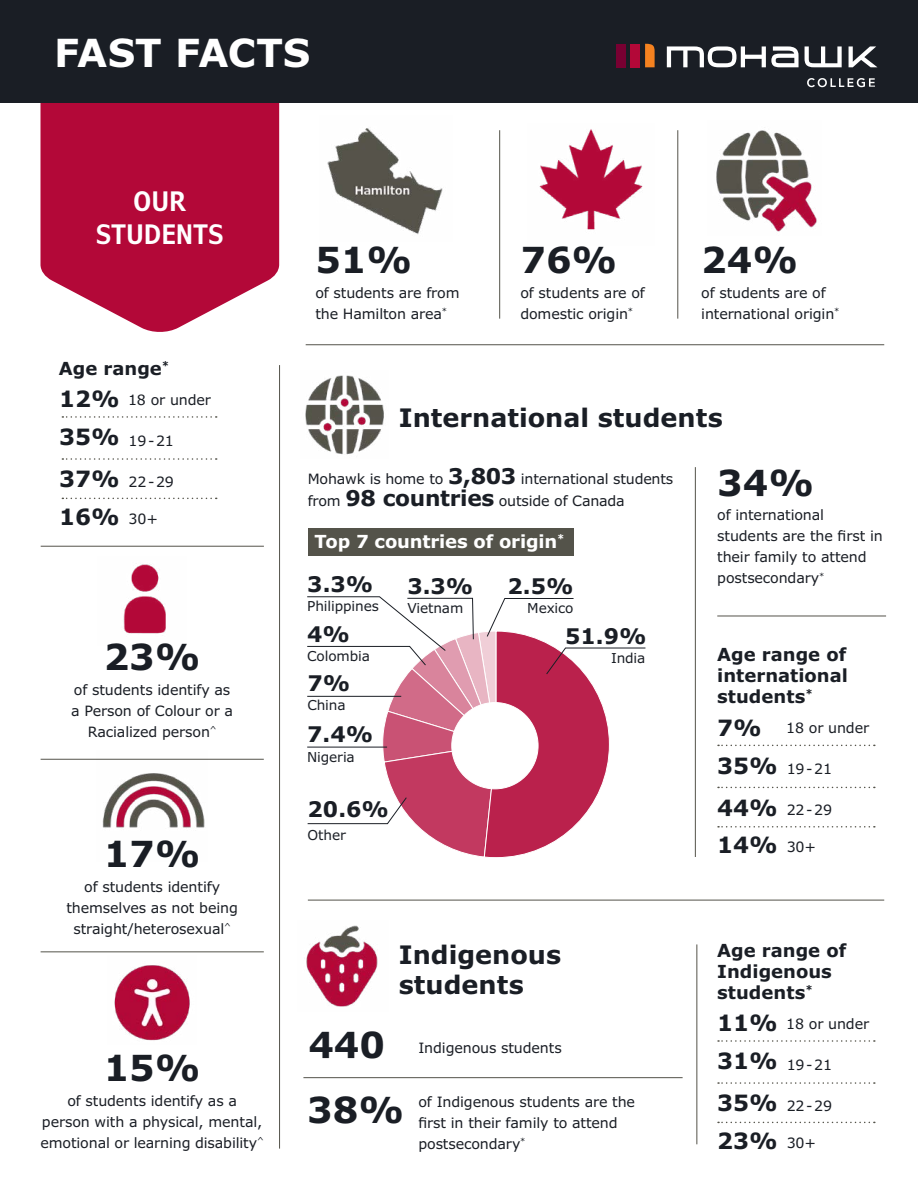
<style>
.page{position:relative;width:918px;height:1188px;background:#fff}
.page>*{position:absolute;margin:0;border:0;box-sizing:border-box;transform-origin:0 0}
.t1{font:700 38.85px "Verdana Pro";color:#fff}
.t2{font:700 36px "Verdana Pro";color:#1a1e25}
.t3{font:600 condensed 27px/33px "Verdana Pro";letter-spacing:.02em;color:#fff;text-align:center}
.t4{font:700 25.5px/30px "Verdana Pro";color:#1a1e25}
.t5{font:700 22.5px "Verdana Pro";color:#1a1e25}
.t6{font:700 21.6px "Verdana Pro";color:#1a1e25}
.t7{font:700 18px/21px "Verdana Pro";color:#1a1e25}
.t8{font:700 18px "Verdana Pro";letter-spacing:-.01em;color:#fff}
.t9{font:14.25px/21px "Verdana Pro";letter-spacing:-.01em;color:#1a1e25}
.t10{font:13.65px "Verdana Pro";letter-spacing:-.01em;color:#1a1e25}
.s1{font-weight:700;font-size:22.5px}
.s2{font-weight:400;font-size:14.25px}
.s3{font-weight:700;font-size:21.75px}
</style>
<div class="page">
<div style="left:0;top:0;width:918px;height:103px;background:#1a1e25"></div>
<svg style="left:62px;top:416px;width:155px;height:2px"></svg>
<svg style="left:62px;top:458px;width:155px;height:2px"></svg>
<svg style="left:62px;top:498px;width:155px;height:1px"></svg>
<svg style="left:40px;top:103px;width:239px;height:229px;background:#bb244f"></svg>
<img style="left:327px;top:128px;width:116px;height:107px">
<img style="left:539px;top:129px;width:104px;height:101px">
<img style="left:716px;top:130px;width:101px;height:102px">
<hr style="left:499px;top:130px;width:1px;height:189px;background:#54534a">
<hr style="left:303px;top:1077px;width:380px;height:1px;background:#54534a">
<hr style="left:677px;top:130px;width:1px;height:189px;background:#54534a">
<img style="left:306px;top:925px;width:72px;height:82px">
<hr style="left:306px;top:344px;width:578px;height:1px;background:#54534a">
<hr style="left:308px;top:900px;width:576px;height:1px;background:#54534a">
<svg style="left:718px;top:1040px;width:157px;height:2px"></svg>
<svg style="left:718px;top:1082px;width:157px;height:2px"></svg>
<svg style="left:718px;top:1122px;width:157px;height:1px"></svg>
<hr style="left:279px;top:365px;width:1px;height:784px;background:#54534a">
<hr style="left:717px;top:616px;width:169px;height:1px;background:#54534a">
<hr style="left:41px;top:546px;width:223px;height:1px;background:#54534a">
<hr style="left:41px;top:759px;width:223px;height:1px;background:#54534a">
<hr style="left:41px;top:951px;width:223px;height:1px;background:#54534a">
<hr style="left:695px;top:467px;width:1px;height:390px;background:#54534a">
<hr style="left:696px;top:944px;width:1px;height:200px;background:#54534a">
<img style="left:305px;top:375px;width:79px;height:80px">
<div style="left:308px;top:528px;width:265px;height:27px;background:#54534a"></div>
<svg style="left:307px;top:596px;width:339px;height:262px"></svg>
<hr style="left:307px;top:747px;width:80px;height:1px;background:#1a1e25">
<hr style="left:307px;top:696px;width:94px;height:1px;background:#1a1e25">
<svg style="left:718px;top:745px;width:157px;height:1px"></svg>
<svg style="left:718px;top:787px;width:157px;height:1px"></svg>
<svg style="left:718px;top:826px;width:157px;height:2px"></svg>
<img style="left:123px;top:564px;width:43px;height:70px">
<img style="left:97px;top:758px;width:111px;height:70px">
<img style="left:114px;top:965px;width:76px;height:76px">
<svg style="left:807px;top:78px;width:68px;height:9px"></svg>
<div style="left:616px;top:44px;width:10px;height:23px;background:#780032"></div>
<div style="left:631px;top:44px;width:9px;height:23px;background:#b30838"></div>
<svg style="left:645px;top:44px;width:10px;height:23px"></svg>
<svg style="left:667px;top:46px;width:132px;height:21px"></svg>
<svg style="left:805px;top:46px;width:37px;height:21px"></svg>
<svg style="left:849px;top:46px;width:28px;height:21px"></svg>
<h1 class="t1" style="left:54px;top:28px;width:258px">FAST FACTS</h1>
<h3 class="t3" style="left:96px;top:185px;width:129px">OUR<br>STUDENTS</h3>
<h2 class="t2" style="left:315px;top:237px;width:98px">51%</h2>
<p class="t9" style="left:315px;top:282px;width:146px">of students are from the Hamilton area<sup>*</sup></p>
<h2 class="t2" style="left:520px;top:237px;width:98px">76%</h2>
<p class="t9" style="left:520px;top:282px;width:126px">of students are of domestic origin<sup>*</sup></p>
<h2 class="t2" style="left:701px;top:237px;width:98px">24%</h2>
<p class="t9" style="left:701px;top:282px;width:140px">of students are of international origin<sup>*</sup></p>
<p class="t7" style="left:59px;top:358px;width:112px">Age range<sup>*</sup></p>
<p class="t9" style="left:59px;top:389px;width:153px"><span class="s1">12%</span> 18 or under</p>
<p class="t9" style="left:59px;top:430px;width:116px"><span class="s1">35%</span> 19-21</p>
<p class="t9" style="left:59px;top:471px;width:116px"><span class="s1">37%</span> 22-29</p>
<h3 class="t5" style="left:59px;top:502px;width:100px">16% <span class="s2">30+</span></h3>
<h2 class="t2" style="left:104px;top:634px;width:98px">23%</h2>
<p class="t9" style="left:71px;top:679px;width:163px;text-align:center">of students identify as a Person of Colour or a<br>Racialized person<sup>^</sup></p>
<h2 class="t2" style="left:104px;top:831px;width:98px">17%</h2>
<p class="t9" style="left:67px;top:876px;width:173px;text-align:center">of students identify themselves as not being straight/heterosexual<sup>^</sup></p>
<h2 class="t2" style="left:104px;top:1045px;width:98px">15%</h2>
<p class="t9" style="left:41px;top:1090px;width:225px;text-align:center">of students identify as a<br>person with a physical, mental, emotional or learning disability<sup>^</sup></p>
<h3 class="t4" style="left:399px;top:403px;width:325px">International students</h3>
<p class="t9" style="left:308px;top:468px;width:367px;line-height:22.5px">Mohawk is home to <span class="s3">3,803</span> international students from <span class="s3">98 countries</span> outside of Canada</p>
<p class="t8" style="left:315px;top:530px;width:251px">Top 7 countries of origin<sup>*</sup></p>
<h3 class="t6" style="left:307px;top:570px;width:67px">3.3%</h3>
<p class="t10" style="left:307px;top:598px;width:73px">Philippines</p>
<h3 class="t6" style="left:307px;top:620px;width:44px">4%</h3>
<p class="t10" style="left:307px;top:647px;width:64px">Colombia</p>
<h3 class="t6" style="left:307px;top:669px;width:44px">7%</h3>
<p class="t10" style="left:307px;top:697px;width:40px">China</p>
<h3 class="t6" style="left:307px;top:721px;width:67px">7.4%</h3>
<p class="t10" style="left:307px;top:748px;width:49px">Nigeria</p>
<h3 class="t6" style="left:308px;top:795px;width:83px">20.6%</h3>
<p class="t10" style="left:308px;top:827px;width:40px">Other</p>
<h3 class="t6" style="left:407px;top:572px;width:67px">3.3%</h3>
<p class="t10" style="left:407px;top:599px;width:58px">Vietnam</p>
<h3 class="t6" style="left:508px;top:572px;width:67px">2.5%</h3>
<p class="t10" style="left:527px;top:599px;width:48px">Mexico</p>
<h3 class="t6" style="left:565px;top:622px;width:83px">51.9%</h3>
<p class="t10" style="left:611px;top:649px;width:36px">India</p>
<h3 class="t4" style="left:399px;top:940px;width:164px">Indigenous students</h3>
<h2 class="t2" style="left:308px;top:1022px;width:78px">440</h2>
<p class="t9" style="left:418px;top:1038px;width:145px">Indigenous students</p>
<h2 class="t2" style="left:307px;top:1087px;width:98px">38%</h2>
<p class="t9" style="left:418px;top:1091px;width:218px">of Indigenous students are the first in their family to attend postsecondary<sup>*</sup></p>
<h2 class="t2" style="left:717px;top:459px;width:98px">34%</h2>
<p class="t9" style="left:717px;top:505px;width:167px">of international students are the first in their family to attend postsecondary<sup>*</sup></p>
<p class="t7" style="left:717px;top:644px;width:132px;text-align:justify">Age range of international students<sup>*</sup></p>
<p class="t9" style="left:717px;top:718px;width:153px"><span class="s1">7%</span> 18 or under</p>
<p class="t9" style="left:717px;top:759px;width:116px"><span class="s1">35%</span> 19-21</p>
<p class="t9" style="left:717px;top:800px;width:116px"><span class="s1">44%</span> 22-29</p>
<h3 class="t5" style="left:717px;top:830px;width:100px">14% <span class="s2">30+</span></h3>
<p class="t7" style="left:717px;top:940px;width:131px">Age range of<br>Indigenous students<sup>*</sup></p>
<p class="t9" style="left:717px;top:1013px;width:153px"><span class="s1">11%</span> 18 or under</p>
<p class="t9" style="left:717px;top:1054px;width:116px"><span class="s1">31%</span> 19-21</p>
<p class="t9" style="left:717px;top:1095px;width:116px"><span class="s1">35%</span> 22-29</p>
<h3 class="t5" style="left:717px;top:1126px;width:100px">23% <span class="s2">30+</span></h3>
</div>
